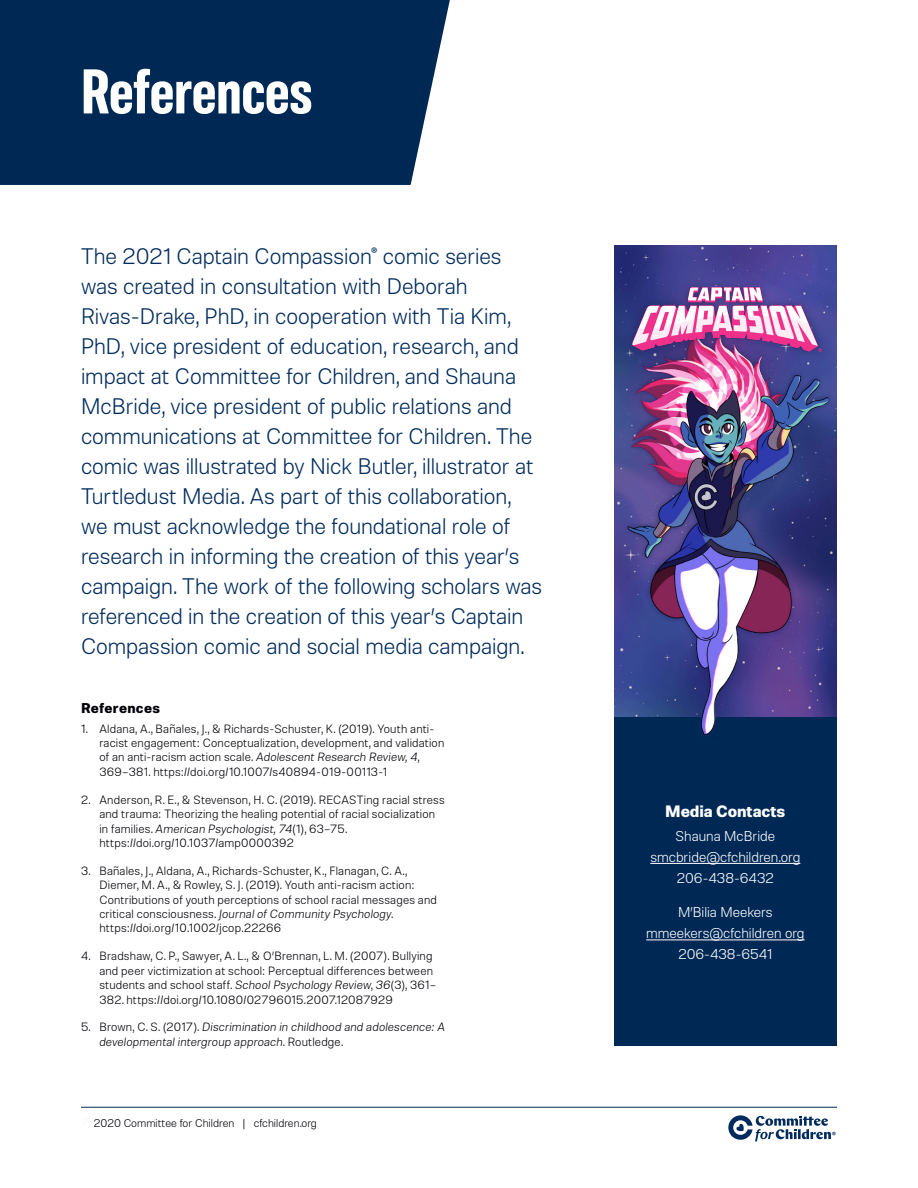
<style>
.page{position:relative;width:918px;height:1188px;background:#fff}
.page>*{position:absolute;margin:0;border:0;box-sizing:border-box;transform-origin:0 0}
.t1{font:900 condensed 63px "Molde";color:#fff}
.Head{font:300 22.5px/30px "Molde";letter-spacing:-.005em;color:#002b5c}
._03C-Section_Headlin{font:700 16.5px "Molde";letter-spacing:-.01em;color:#fff}
._16-Media_Contacts_A{font:300 14.25px/21px "Molde";color:#fff;text-align:center}
.Body{font:700 14.25px "Molde";letter-spacing:.02em;color:#000008}
.t2{font:300 12px/14.4px "Molde";letter-spacing:.015em;color:#000008}
.t3{font:italic 300 12px/14.4px "Molde";letter-spacing:.015em;color:#000008}
._20-Footer_CFC{font:300 11.25px "Molde";color:#000008}
.t4{font:6.75px "Molde";color:#002b5c}
.s1{font-style:italic}
.s2{font-style:normal}
</style>
<div class="page">
<svg style="left:728px;top:1115px;width:103px;height:26px"></svg>
<div style="left:0;top:0;width:450px;height:185px;background:#002855"></div>
<hr style="left:81px;top:1107px;width:756px;height:1px;background:#002b5c">
<img style="left:615px;top:246px;width:222px;height:471px">
<div style="left:614px;top:717px;width:223px;height:329px;background:#002855"></div>
<hr style="left:650px;top:863px;width:150px;height:1px;background:#fff">
<hr style="left:646px;top:940px;width:159px;height:1px;background:#fff">
<div style="left:622px;top:324px;width:212px;height:416px;background:#232967;opacity:.75"></div>
<img style="left:625px;top:324px;width:207px;height:416px">
<div style="left:623px;top:278px;width:208px;height:82px;background:#232967;opacity:.75"></div>
<img style="left:632px;top:288px;width:190px;height:64px">
<p class="t1" style="left:81px;top:52px;width:233px">References</p>
<p class="Head" style="left:81px;top:240px;width:463px">The 2021 Captain Compassion® comic series was created in consultation with Deborah Rivas-Drake, PhD, in cooperation with Tia Kim, PhD, vice president of education, research, and impact at Committee for Children, and Shauna McBride, vice president of public relations and communications at Committee for Children. The comic was illustrated by Nick Butler, illustrator at Turtledust Media. As part of this collaboration, we must acknowledge the foundational role of research in informing the creation of this year’s campaign. The work of the following scholars was referenced in the creation of this year’s Captain Compassion comic and social media campaign.</p>
<p class="Body" style="left:81px;top:698px;width:81px">References</p>
<p class="t2" style="left:99px;top:721px;width:347px;text-indent:-18px">1. Aldana, A., Bañales, J., &amp; Richards-Schuster, K. (2019). Youth anti&shy;racist engagement: Conceptualization, development, and validation of an anti-racism action scale. <span class="s1">Adolescent Research Review, 4</span>, 369–381. https://doi.org/10.1007/s40894-019-00113-1</p>
<p class="t2" style="left:99px;top:792px;width:347px;text-indent:-18px">2. Anderson, R. E., &amp; Stevenson, H. C. (2019). RECASTing racial stress and trauma: Theorizing the healing potential of racial socialization in families. <span class="s1">American Psychologist, 74</span>(1), 63–75. https://doi.org/10.1037/amp0000392</p>
<p class="t2" style="left:99px;top:863px;width:339px;text-indent:-18px">3. Bañales, J., Aldana, A., Richards-Schuster, K., Flanagan, C. A., Diemer, M. A., &amp; Rowley, S. J. (2019). Youth anti-racism action:<br>Contributions of youth perceptions of school racial messages and critical consciousness. <span class="s1">Journal of Community Psychology</span>. https://doi.org/10.1002/jcop.22266</p>
<p class="t2" style="left:99px;top:949px;width:338px;text-indent:-18px">4. Bradshaw, C. P., Sawyer, A. L., &amp; O’Brennan, L. M. (2007). Bullying and peer victimization at school: Perceptual differences between students and school staff. <span class="s1">School Psychology Review</span>, <span class="s1">36</span>(3), 361– 382. https://doi.org/10.1080/02796015.2007.12087929</p>
<p class="t3" style="left:99px;top:1020px;width:347px;text-indent:-18px"><span class="s2">5. Brown, C. S. (2017).</span> Discrimination in childhood and adolescence: A developmental intergroup approach<span class="s2">. Routledge.</span></p>
<p class="_20-Footer_CFC" style="left:94px;top:1116px;width:225px">2020 Committee for Children | cfchildren.org</p>
<p class="_03C-Section_Headlin" style="left:665px;top:800px;width:122px">Media Contacts</p>
<p class="_16-Media_Contacts_A" style="left:650px;top:825px;width:152px">Shauna McBride smcbride@cfchildren.org<br>206-438-6432</p>
<p class="_16-Media_Contacts_A" style="left:646px;top:902px;width:160px">M’Bilia Meekers mmeekers@cfchildren org<br>206-438-6541</p>
<p class="t4" style="left:832px;top:1130px;width:6px">®</p>
</div>
